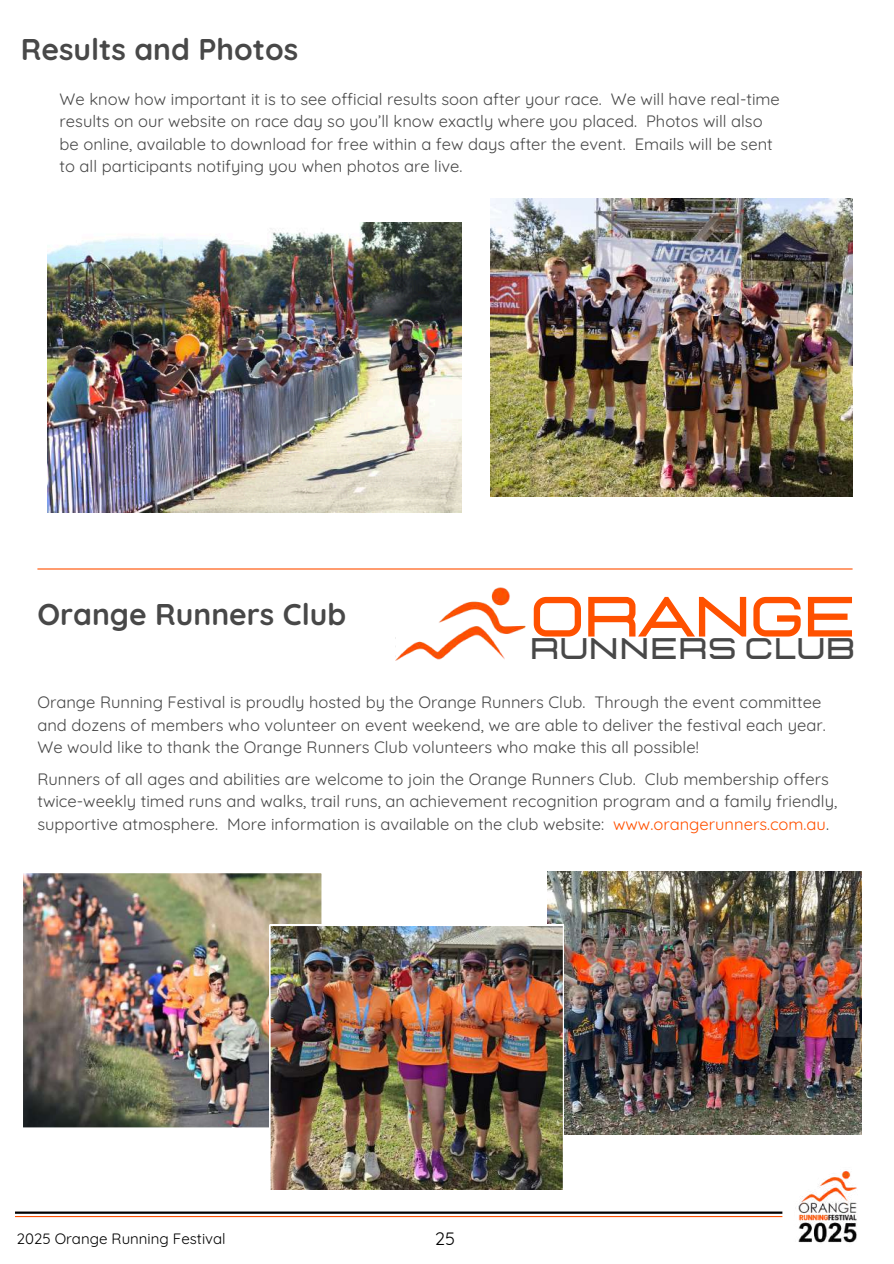
<style>
.page{position:relative;width:894px;height:1264px;background:#fff}
.page>*{position:absolute;margin:0;border:0;box-sizing:border-box;transform-origin:0 0}
.t1{font:700 56.55px "Lastica";letter-spacing:-.04em;color:#ff5100}
.t2{font:700 30px "Quicksand";color:#484848}
.t3{font:700 29.7px "Lastica";color:#484848}
.t4{font:18px "Quicksand";color:#000}
.t5{font:16.5px/22.5px "Quicksand";color:#484848}
.t6{font:15px "Quicksand";color:#000}
.s1{color:#ff5100}
</style>
<div class="page">
<hr style="left:15px;top:1211px;width:767px;height:2px;background:#000">
<hr style="left:15px;top:1215px;width:767px;height:2px;background:#ff5100">
<hr style="left:37px;top:568px;width:815px;height:1px;background:#ff5100">
<img style="left:395px;top:587px;width:131px;height:74px">
<img style="left:23px;top:873px;width:299px;height:255px">
<img style="left:782px;top:1171px;width:75px;height:72px">
<img style="left:548px;top:871px;width:312px;height:263px">
<img style="left:269px;top:924px;width:294px;height:266px">
<img style="left:48px;top:222px;width:413px;height:290px">
<img style="left:490px;top:198px;width:362px;height:298px">
<h2 class="t2" style="left:21px;top:29px;width:279px">Results and Photos</h2>
<p class="t5" style="left:60px;top:87px;width:721px">We know how important it is to see official results soon after your race. We will have real-time results on our website on race day so you’ll know exactly where you placed. Photos will also be online, available to download for free within a few days after the event. Emails will be sent to all participants notifying you when photos are live.</p>
<h2 class="t2" style="left:37px;top:595px;width:310px">Orange Runners Club</h2>
<h3 class="t3" style="left:529px;top:634px;width:327px"><sup>O</sup>RUNNERS CLUB</h3>
<h1 class="t1" style="left:582px;top:589px;width:275px">RANGE</h1>
<p class="t5" style="left:37px;top:690px;width:789px">Orange Running Festival is proudly hosted by the Orange Runners Club. Through the event committee and dozens of members who volunteer on event weekend, we are able to deliver the festival each year.<br>We would like to thank the Orange Runners Club volunteers who make this all possible!</p>
<p class="t5" style="left:37px;top:767px;width:801px">Runners of all ages and abilities are welcome to join the Orange Runners Club. Club membership offers twice-weekly timed runs and walks, trail runs, an achievement recognition program and a family friendly, supportive atmosphere. More information is available on the club website: <span class="s1">www.orangerunners.com.au</span>.</p>
<p class="t6" style="left:17px;top:1229px;width:210px">2025 Orange Running Festival</p>
<p class="t4" style="left:435px;top:1226px;width:21px">25</p>
</div>
